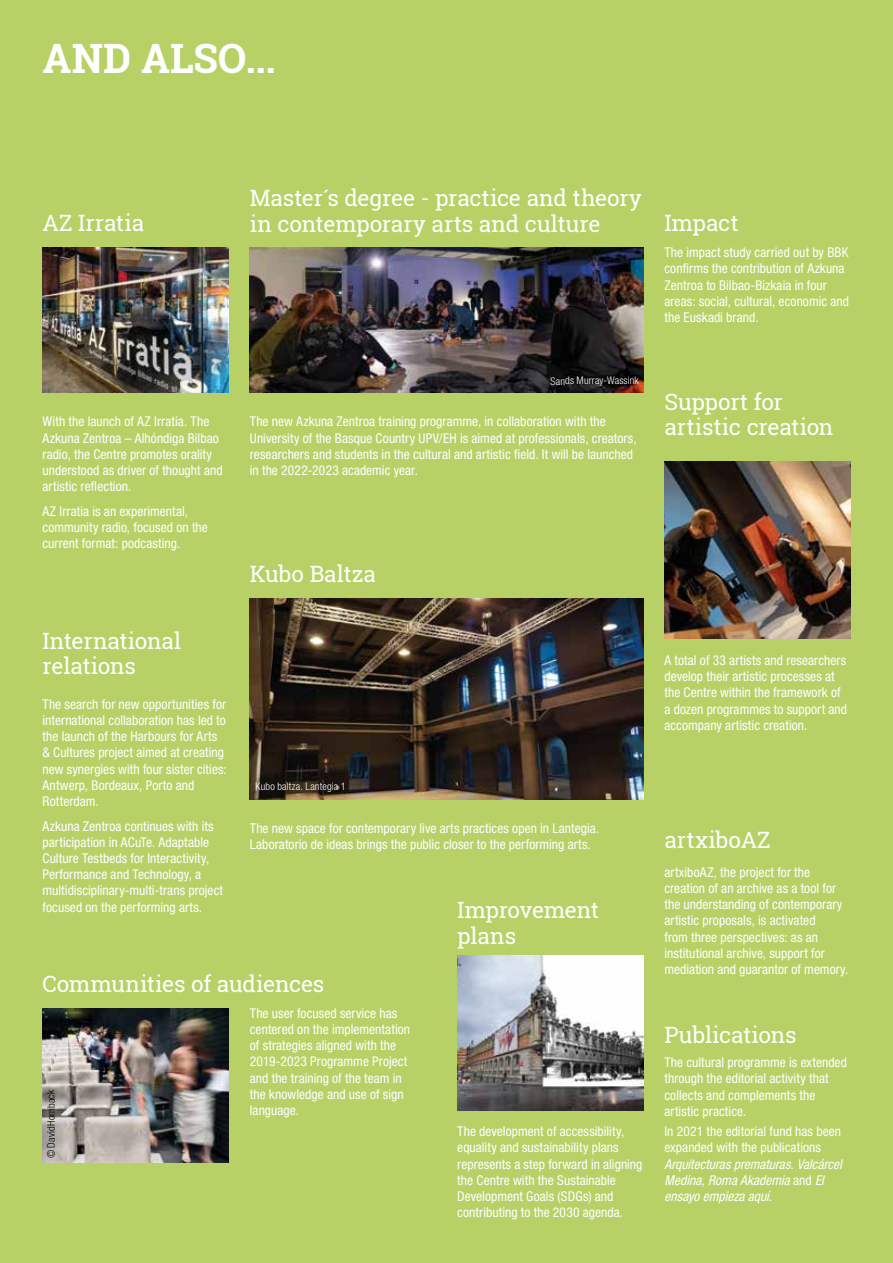
<style>
.page{position:relative;width:893px;height:1263px;background:#b7d167}
.page>*{position:absolute;margin:0;border:0;box-sizing:border-box;transform-origin:0 0}
.t1{font:700 40.5px "Roboto Slab";letter-spacing:.005em;color:#fff}
.t2{font:22.5px/25.5px "Roboto Slab";letter-spacing:-.01em;color:#fff}
.t3{font:condensed 13.5px/16.2px "Helvetica Neue LT Std";letter-spacing:.005em;color:#fff}
.t4{font:italic condensed 13.5px/16.2px "Helvetica Neue LT Std";color:#fff}
.t5{font:300 condensed 10.5px "Helvetica Neue LT Std";letter-spacing:.01em;color:#fff}
.t6{font:300 condensed 10.5px "Helvetica Neue LT Std";letter-spacing:.01em;color:#000}
.s1{font-style:normal}
</style>
<div class="page">
<img style="left:43px;top:247px;width:186px;height:145px">
<img style="left:250px;top:247px;width:393px;height:145px">
<img style="left:250px;top:598px;width:393px;height:201px">
<img style="left:43px;top:1008px;width:186px;height:155px">
<img style="left:457px;top:956px;width:186px;height:154px">
<img style="left:664px;top:461px;width:186px;height:178px">
<h1 class="t1" style="left:43px;top:31px;width:235px">AND ALSO...</h1>
<h2 class="t2" style="left:43px;top:210px;width:103px">AZ Irratia</h2>
<h2 class="t2" style="left:250px;top:185px;width:394px">Master´s degree - practice and theory in contemporary arts and culture</h2>
<p class="t3" style="left:43px;top:413px;width:182px">With the launch of AZ Irratia. The<br>Azkuna Zentroa – Alhóndiga Bilbao radio, the Centre promotes orality understood as driver of thought and artistic reflection.</p>
<p class="t3" style="left:43px;top:503px;width:167px">AZ Irratia is an experimental, community radio, focused on the current format: podcasting.</p>
<h2 class="t2" style="left:43px;top:628px;width:140px">International relations</h2>
<p class="t3" style="left:43px;top:696px;width:186px">The search for new opportunities for international collaboration has led to the launch of the Harbours for Arts &amp; Cultures project aimed at creating new synergies with four sister cities:<br>Antwerp, Bordeaux, Porto and<br>Rotterdam.</p>
<p class="t3" style="left:43px;top:818px;width:182px">Azkuna Zentroa continues with its participation in ACuTe. Adaptable Culture Testbeds for Interactivity, Performance and Technology, a multidisciplinary-multi-trans project focused on the performing arts.</p>
<p class="t5" style="left:550px;top:375px;width:90px">Sands Murray-Wassink</p>
<p class="t3" style="left:250px;top:413px;width:388px">The new Azkuna Zentroa training programme, in collaboration with the University of the Basque Country UPV/EH is aimed at professionals, creators, researchers and students in the cultural and artistic field. It will be launched in the 2022-2023 academic year.</p>
<h2 class="t2" style="left:250px;top:561px;width:127px">Kubo Baltza</h2>
<p class="t5" style="left:256px;top:780px;width:92px">Kubo baltza. Lantegia 1</p>
<p class="t3" style="left:250px;top:820px;width:351px">The new space for contemporary live arts practices open in Lantegia.<br>Laboratorio de ideas brings the public closer to the performing arts.</p>
<h2 class="t2" style="left:457px;top:897px;width:143px">Improvement plans</h2>
<h2 class="t2" style="left:43px;top:971px;width:283px">Communities of audiences</h2>
<p class="t6" style="left:45px;top:1158px;width:70px;rotate:-90deg">© DavidHornback</p>
<p class="t3" style="left:250px;top:1005px;width:162px">The user focused service has centered on the implementation of strategies aligned with the<br>2019-2023 Programme Project and the training of the team in the knowledge and use of sign language.</p>
<p class="t3" style="left:457px;top:1123px;width:187px">The development of accessibility, equality and sustainability plans represents a step forward in aligning the Centre with the Sustainable Development Goals (SDGs) and contributing to the 2030 agenda.</p>
<h2 class="t2" style="left:664px;top:210px;width:76px">Impact</h2>
<p class="t3" style="left:664px;top:244px;width:186px">The impact study carried out by BBK confirms the contribution of Azkuna<br>Zentroa to Bilbao-Bizkaia in four areas: social, cultural, economic and the Euskadi brand.</p>
<h2 class="t2" style="left:664px;top:389px;width:170px">Support for artistic creation</h2>
<p class="t3" style="left:664px;top:652px;width:184px">A total of 33 artists and researchers develop their artistic processes at the Centre within the framework of a dozen programmes to support and accompany artistic creation.</p>
<h2 class="t2" style="left:664px;top:827px;width:108px">artxiboAZ</h2>
<p class="t3" style="left:664px;top:864px;width:186px">artxiboAZ, the project for the creation of an archive as a tool for the understanding of contemporary artistic proposals, is activated<br>from three perspectives: as an institutional archive, support for mediation and guarantor of memory.</p>
<h2 class="t2" style="left:664px;top:1021px;width:134px">Publications</h2>
<p class="t3" style="left:664px;top:1054px;width:184px">The cultural programme is extended through the editorial activity that collects and complements the artistic practice.</p>
<p class="t3" style="left:664px;top:1123px;width:178px">In 2021 the editorial fund has been expanded with the publications</p>
<p class="t4" style="left:664px;top:1156px;width:179px">Arquitecturas prematuras. Valcárcel<br>Medina, Roma Akademia <span class="s1">and</span> El ensayo empieza aquí.</p>
</div>
